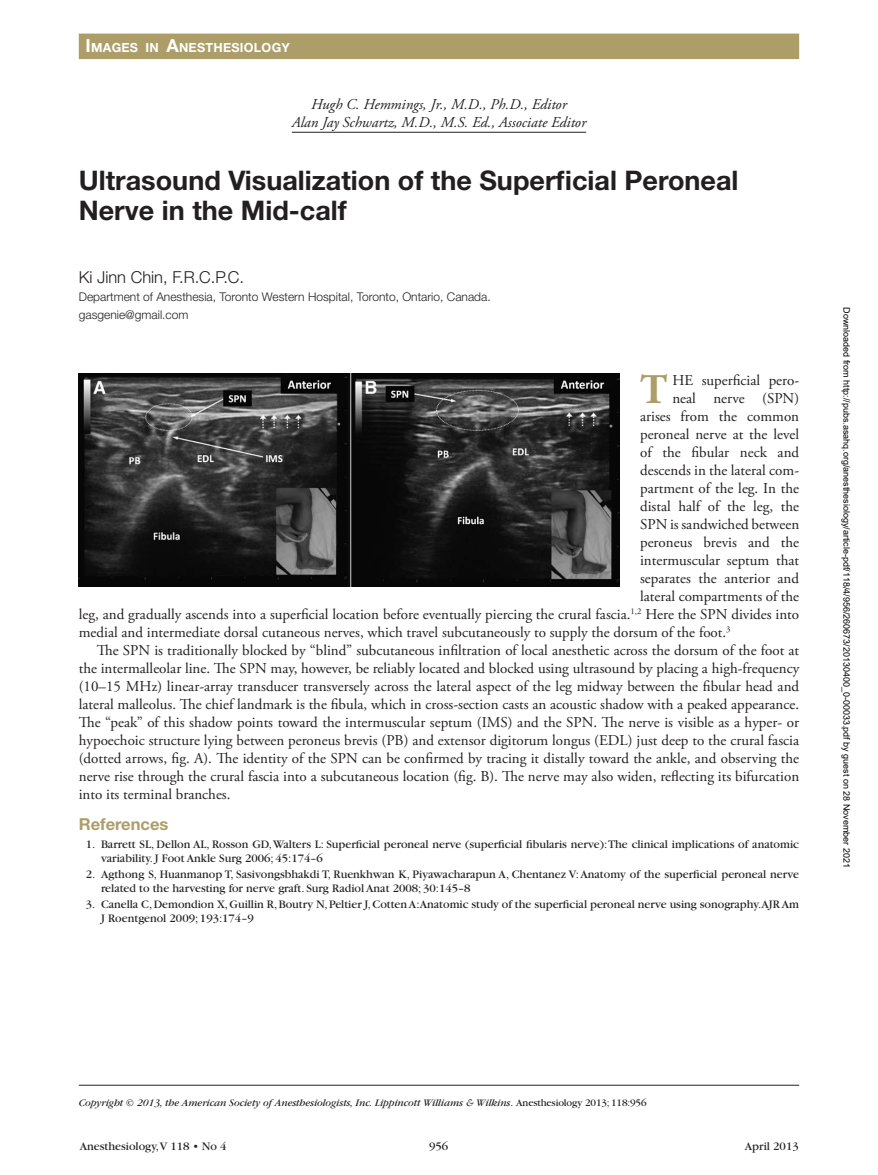
<style>
.page{position:relative;width:878px;height:1175px;background:#fff}
.page>*{position:absolute;margin:0;border:0;box-sizing:border-box;transform-origin:0 0}
.t1{font:700 42.15px "Adobe Garamond Pro";color:#ac9d69}
.t2{font:700 27px/30px "Helvetica Neue";color:#231f20}
.t3{font:300 16.5px "Helvetica Neue";color:#231f20}
.t4{font:700 16.5px "Helvetica Neue";color:#ac9d69}
.t5{font:15px "Adobe Garamond Pro";color:#231f20}
.t6{font:italic 15px/18px "Adobe Garamond Pro";color:#231f20;text-align:center}
.t7{font:700 12.6px "Helvetica Neue";letter-spacing:.02em;color:#fff}
.t8{font:12px/13.5px "Garamond";color:#231f20}
.t9{font:300 12px/18px "Helvetica Neue";color:#231f20}
.t10{font:italic 10.5px "Garamond";letter-spacing:-.01em;color:#231f20}
.t11{font:9px "Arial";color:#000}
.s1{font-size:18px}
.s2{font-family:"ITC Garamond Std"}
.s3{font-style:normal}
</style>
<div class="page">
<div style="left:79px;top:34px;width:720px;height:25px;background:#ac9d69"></div>
<hr style="left:292px;top:132px;width:294px;height:1px;background:#231f20">
<hr style="left:79px;top:1085px;width:720px;height:1px;background:#231f20">
<img style="left:79px;top:373px;width:540px;height:213px">
<p class="t7" style="left:86px;top:39px;width:206px"><span class="s1">I</span>MAGES IN <span class="s1">A</span>NESTHESIOLOGY</p>
<p class="t6" style="left:292px;top:95px;width:296px">Hugh C. Hemmings, Jr., M.D., Ph.D., Editor<br>Alan Jay Schwartz, M.D., M.S. Ed., Associate Editor</p>
<h2 class="t2" style="left:79px;top:164px;width:661px">Ultrasound Visualization of the Superficial Peroneal<br>Nerve in the Mid-calf</h2>
<p class="t3" style="left:79px;top:267px;width:167px">Ki Jinn Chin, F.R.C.P.C.</p>
<p class="t9" style="left:79px;top:287px;width:413px">Department of Anesthesia, Toronto Western Hospital, Toronto, Ontario, Canada. gasgenie@gmail.com</p>
<h1 class="t1" style="left:640px;top:364px;width:29px">T</h1>
<p class="t5" style="left:672px;top:371px;width:128px">HE superficial pero-</p>
<p class="t5" style="left:672px;top:389px;width:128px">neal nerve (SPN)</p>
<p class="t5" style="left:640px;top:407px;width:160px">arises from the common</p>
<p class="t5" style="left:640px;top:425px;width:161px">peroneal nerve at the level</p>
<p class="t5" style="left:640px;top:443px;width:160px">of the fibular neck and</p>
<p class="t5" style="left:640px;top:461px;width:160px">descends in the lateral com-</p>
<p class="t5" style="left:640px;top:479px;width:160px">partment of the leg. In the</p>
<p class="t5" style="left:640px;top:497px;width:160px">distal half of the leg, the</p>
<p class="t5" style="left:640px;top:515px;width:161px">SPN is sandwiched between</p>
<p class="t5" style="left:640px;top:533px;width:161px">peroneus brevis and the</p>
<p class="t5" style="left:640px;top:551px;width:160px">intermuscular septum that</p>
<p class="t5" style="left:640px;top:569px;width:160px">separates the anterior and</p>
<p class="t5" style="left:640px;top:587px;width:160px">lateral compartments of the</p>
<p class="t5" style="left:79px;top:605px;width:721px">leg, and gradually ascends into a superficial location before eventually piercing the crural fascia.<sup>1,2</sup> Here the SPN divides into</p>
<p class="t5" style="left:79px;top:623px;width:653px">medial and intermediate dorsal cutaneous nerves, which travel subcutaneously to supply the dorsum of the foot.<sup>3</sup></p>
<p class="t5" style="left:97px;top:641px;width:703px">The SPN is traditionally blocked by “blind” subcutaneous infiltration of local anesthetic across the dorsum of the foot at</p>
<p class="t5" style="left:79px;top:659px;width:722px">the intermalleolar line. The SPN may, however, be reliably located and blocked using ultrasound by placing a high-frequency</p>
<p class="t5" style="left:79px;top:677px;width:722px">(10–15 MHz) linear-array transducer transversely across the lateral aspect of the leg midway between the fibular head and</p>
<p class="t5" style="left:79px;top:695px;width:721px">lateral malleolus. The chief landmark is the fibula, which in cross-section casts an acoustic shadow with a peaked appearance.</p>
<p class="t5" style="left:79px;top:713px;width:721px">The “peak” of this shadow points toward the intermuscular septum (IMS) and the SPN. The nerve is visible as a hyper- or</p>
<p class="t5" style="left:79px;top:731px;width:721px">hypoechoic structure lying between peroneus brevis (PB) and extensor digitorum longus (EDL) just deep to the crural fascia</p>
<p class="t5" style="left:79px;top:749px;width:722px">(dotted arrows, fig. A). The identity of the SPN can be confirmed by tracing it distally toward the ankle, and observing the</p>
<p class="t5" style="left:79px;top:767px;width:722px">nerve rise through the crural fascia into a subcutaneous location (fig. B). The nerve may also widen, reflecting its bifurcation</p>
<p class="t5" style="left:79px;top:785px;width:153px">into its terminal branches.</p>
<p class="t4" style="left:79px;top:814px;width:91px">References</p>
<p class="t8" style="left:101px;top:838px;width:699px;text-indent:-15px">1. Barrett SL, Dellon AL, Rosson GD, Walters L: Superficial peroneal nerve (superficial fibularis nerve): The clinical implications of anatomic variability. J Foot Ankle Surg 2006; 45:174–6</p>
<p class="t8" style="left:101px;top:868px;width:699px;text-indent:-15px">2. Agthong S, Huanmanop T, Sasivongsbhakdi T, Ruenkhwan K, Piyawacharapun A, Chentanez V: Anatomy of the superficial peroneal nerve related to the harvesting for nerve graft. Surg Radiol Anat 2008; 30:145–8</p>
<p class="t8" style="left:101px;top:898px;width:699px;text-indent:-15px">3. Canella C, Demondion X, Guillin R, Boutry N, Peltier J, Cotten A:Anatomic study of the superficial peroneal nerve using sonography.AJR Am<br>J Roentgenol 2009; 193:174–9</p>
<p class="t11" style="left:850px;top:307px;width:562px;rotate:90deg">Downloaded from http://pubs.asahq.org/anesthesiology/article-pdf/118/4/956/260673/20130400_0-00033.pdf by guest on 28 November 2021</p>
<p class="t10" style="left:79px;top:1097px;width:569px">Copyright © 2013, the American Society of Anesthesiologists, Inc. Lippincott Williams &amp; Wilkins<span class="s2">.</span> <span class="s3">Anesthesiology 2013; 118:956</span></p>
<p class="t8" style="left:80px;top:1139px;width:148px">Anesthesiology,V 118 • No 4</p>
<p class="t8" style="left:429px;top:1139px;width:21px">956</p>
<p class="t8" style="left:745px;top:1139px;width:55px">April 2013</p>
</div>
